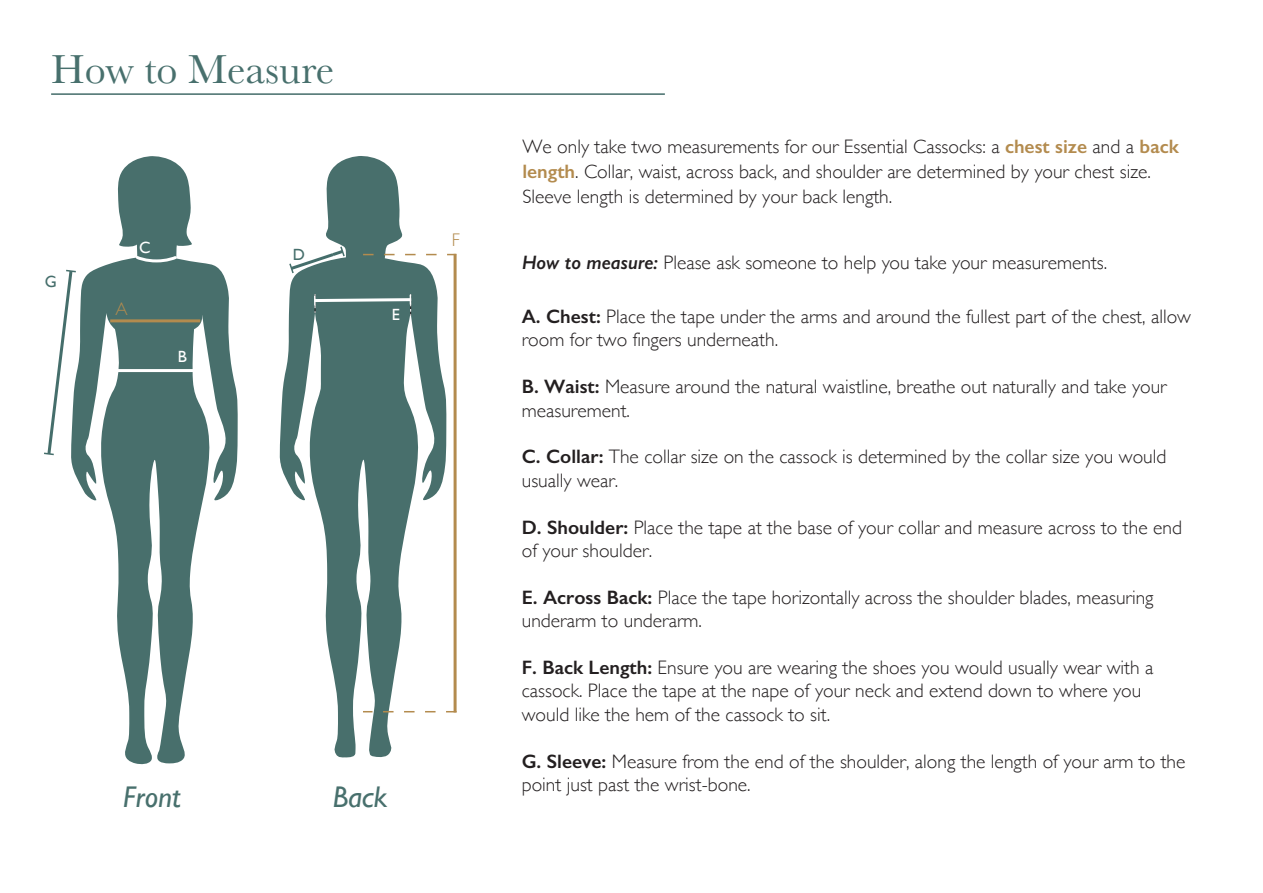
<style>
.page{position:relative;width:1263px;height:893px;background:#fff}
.page>*{position:absolute;margin:0;border:0;box-sizing:border-box;transform-origin:0 0}
.t1{font:42px "Baskerville";color:#48706d}
.t2{font:italic 29.85px "Gill Sans";color:#48706d}
.t3{font:300 19.5px/23.4px "Gill Sans";color:#231f20}
.t4{font:300 18.3px "Gill Sans";color:#b38b4e}
.t5{font:16.2px "Gill Sans";color:#fff}
.t6{font:16.2px "Gill Sans";color:#456e6b}
.s1{font-weight:600;color:#b38b4e}
.s2{font-weight:600;font-style:italic}
.s3{font-weight:600}
</style>
<div class="page">
<hr style="left:51px;top:93px;width:614px;height:2px;background:#48706d">
<svg style="left:71px;top:156px;width:167px;height:609px"></svg>
<svg style="left:279px;top:156px;width:167px;height:602px;fill:#486f6c"></svg>
<hr style="left:110px;top:319px;width:90px;height:3px;background:#b38b4e">
<hr style="left:118px;top:369px;width:75px;height:3px;background:#fff">
<svg style="left:44px;top:268px;width:32px;height:189px"></svg>
<svg style="left:363px;top:711px;width:91px;height:1px"></svg>
<hr style="left:454px;top:254px;width:3px;height:458px;background:#b38b4e">
<svg style="left:363px;top:254px;width:91px;height:1px"></svg>
<svg style="left:288px;top:247px;width:58px;height:26px"></svg>
<svg style="left:312px;top:294px;width:101px;height:22px;background:#628380"></svg>
<svg style="left:133px;top:254px;width:46px;height:10px"></svg>
<h1 class="t1" style="left:51px;top:42px;width:285px">How to Measure</h1>
<p class="t6" style="left:45px;top:272px;width:14px">G</p>
<p class="t5" style="left:139px;top:238px;width:13px">C</p>
<p class="t4" style="left:115px;top:295px;width:14px">A</p>
<p class="t5" style="left:178px;top:347px;width:11px">B</p>
<p class="t6" style="left:293px;top:245px;width:14px">D</p>
<p class="t5" style="left:392px;top:305px;width:10px">E</p>
<p class="t4" style="left:452px;top:225px;width:9px">F</p>
<h2 class="t2" style="left:123px;top:780px;width:59px">Front</h2>
<h2 class="t2" style="left:333px;top:780px;width:56px">Back</h2>
<p class="t3" style="left:522px;top:134px;width:658px;line-height:24.8px">We only take two measurements for our Essential Cassocks: a <span class="s1">chest size</span> and a <span class="s1">back length</span>. Collar, waist, across back, and shoulder are determined by your chest size.<br>Sleeve length is determined by your back length.</p>
<p class="t3" style="left:522px;top:250px;width:587px"><span class="s2">How to measure:</span> Please ask someone to help you take your measurements.</p>
<p class="t3" style="left:522px;top:304px;width:671px"><span class="s3">A. Chest:</span> Place the tape under the arms and around the fullest part of the chest, allow room for two fingers underneath.</p>
<p class="t3" style="left:522px;top:374px;width:646px"><span class="s3">B. Waist:</span> Measure around the natural waistline, breathe out naturally and take your measurement.</p>
<p class="t3" style="left:522px;top:444px;width:646px"><span class="s3">C. Collar:</span> The collar size on the cassock is determined by the collar size you would usually wear.</p>
<p class="t3" style="left:522px;top:514px;width:662px"><span class="s3">D. Shoulder:</span> Place the tape at the base of your collar and measure across to the end of your shoulder.</p>
<p class="t3" style="left:522px;top:585px;width:633px"><span class="s3">E. Across Back:</span> Place the tape horizontally across the shoulder blades, measuring underarm to underarm.</p>
<p class="t3" style="left:522px;top:655px;width:633px"><span class="s3">F. Back Length:</span> Ensure you are wearing the shoes you would usually wear with a cassock. Place the tape at the nape of your neck and extend down to where you would like the hem of the cassock to sit.</p>
<p class="t3" style="left:522px;top:748px;width:665px"><span class="s3">G. Sleeve:</span> Measure from the end of the shoulder, along the length of your arm to the point just past the wrist-bone.</p>
</div>
